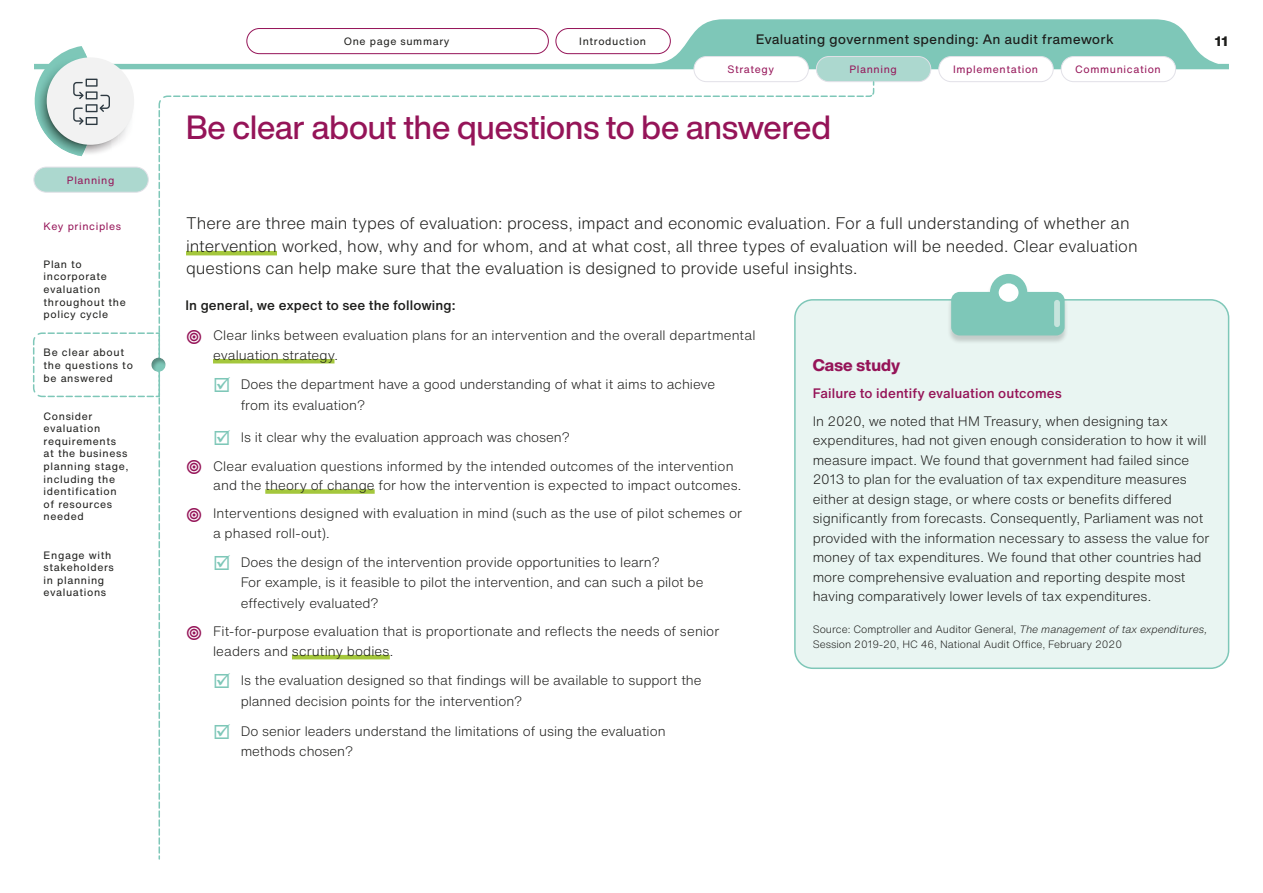
<style>
.page{position:relative;width:1263px;height:893px;background:#fff}
.page>*{position:absolute;margin:0;border:0;box-sizing:border-box;transform-origin:0 0}
._20_h2{font:500 33px "Helvetica Now Display";color:#951458}
._20_intro{font:300 16.5px/22.5px "Helvetica Now Text";color:#1d1d1b}
._20_h3{font:800 16.5px "Helvetica Now Display";letter-spacing:.005em;color:#951458}
._20_body_text{font:300 13.5px/19.5px "Helvetica Now Text";color:#1d1d1b}
._20-bullet_secondary{font:300 13.5px/21px "Helvetica Now Text";color:#1d1d1b}
._20_bullet{font:300 13.5px/19.5px "Helvetica Now Text";letter-spacing:.01em;color:#1d1d1b}
.t1{font:500 13.5px "Helvetica Now Display";letter-spacing:.06em;color:#1d1d1b}
._20_body_text-2{font:500 13.5px "Helvetica Now Text";letter-spacing:.01em;color:#1d1d1b}
.t2{font:500 13.5px "Helvetica Now Text";letter-spacing:.01em;color:#951458}
.t3{font:800 13.5px "Helvetica Now Text";color:#1d1d1b}
.t4{font:10.5px/12.6px "Helvetica Now Text";letter-spacing:.06em;color:#1d1d1b}
._20_small_print{font:300 10.5px/15px "Helvetica Now Text";color:#1d1d1b}
.t5{font:10.5px "Helvetica Now Text";letter-spacing:.06em;color:#951458}
.s1{font-style:italic}
</style>
<div class="page">
<svg style="left:161px;top:19px;width:1068px;height:50px;fill:#7ec7b8"></svg>
<div style="left:247px;top:29px;width:301px;height:25px;background:#fff;border-radius:13px"></div>
<div style="left:247px;top:28px;width:302px;height:26px;border:1px solid #951458;border-radius:13px"></div>
<div style="left:556px;top:29px;width:114px;height:25px;background:#fff;border-radius:13px"></div>
<div style="left:556px;top:28px;width:114px;height:26px;border:1px solid #951458;border-radius:13px"></div>
<div style="left:694px;top:57px;width:114px;height:25px;background:#fff;border-radius:13px"></div>
<div style="left:694px;top:56px;width:115px;height:26px;border:1px solid #e2e1e8;border-radius:13px"></div>
<div style="left:816px;top:57px;width:115px;height:25px;background:#acd8cf;border-radius:13px"></div>
<div style="left:816px;top:56px;width:115px;height:26px;border:1px solid #e2e1e8;border-radius:13px"></div>
<div style="left:939px;top:57px;width:114px;height:25px;background:#fff;border-radius:13px"></div>
<div style="left:938px;top:56px;width:115px;height:26px;border:1px solid #e2e1e8;border-radius:13px"></div>
<div style="left:1061px;top:57px;width:114px;height:25px;background:#fff;border-radius:13px"></div>
<div style="left:1061px;top:56px;width:115px;height:26px;border:1px solid #e2e1e8;border-radius:13px"></div>
<hr style="left:186px;top:251px;width:91px;height:4px;background:#a4c73c">
<hr style="left:213px;top:359px;width:121px;height:4px;background:#a4c73c">
<div style="left:265px;top:489px;width:110px;height:5px;background:#a4c73c"></div>
<hr style="left:292px;top:655px;width:98px;height:4px;background:#a4c73c">
<div style="left:795px;top:300px;width:433px;height:368px;background:#e9f5f2;border-radius:18px"></div>
<div style="left:794px;top:299px;width:435px;height:370px;border:2px solid #7ec7b8;border-radius:18px"></div>
<div style="left:947px;top:274px;width:122px;height:70px;background:#1d1d1b;opacity:.19"></div>
<svg style="left:951px;top:274px;width:113px;height:61px"></svg>
<div style="left:999px;top:283px;width:19px;height:19px;background:#fff;border-radius:50%"></div>
<div style="left:1054px;top:300px;width:6px;height:27px;background:#c7e4dd;border-radius:3px"></div>
<svg style="left:33px;top:46px;width:128px;height:807px"></svg>
<div style="left:139px;top:348px;width:41px;height:27px;background:#1d1d1b;opacity:.35"></div>
<p class="t5" style="left:67px;top:172px;width:49px">Planning</p>
<p class="t5" style="left:44px;top:218px;width:79px">Key principles</p>
<p class="t4" style="left:44px;top:257px;width:84px">Plan to incorporate evaluation throughout the policy cycle</p>
<p class="t4" style="left:44px;top:346px;width:91px">Be clear about the questions to be answered</p>
<p class="t4" style="left:44px;top:409px;width:86px">Consider evaluation requirements at the business planning stage, including the identification of resources needed</p>
<p class="t4" style="left:44px;top:548px;width:72px">Engage with stakeholders in planning evaluations</p>
<p class="t4" style="left:344px;top:35px;width:107px">One page summary</p>
<p class="t4" style="left:579px;top:35px;width:68px">Introduction</p>
<p class="t1" style="left:756px;top:30px;width:359px">Evaluating government spending: An audit framework</p>
<p class="t5" style="left:727px;top:62px;width:48px">Strategy</p>
<p class="t5" style="left:849px;top:62px;width:49px">Planning</p>
<p class="t5" style="left:953px;top:62px;width:87px">Implementation</p>
<p class="t5" style="left:1075px;top:62px;width:87px">Communication</p>
<h2 class="_20_h2" style="left:186px;top:105px;width:646px">Be clear about the questions to be answered</h2>
<p class="t3" style="left:1215px;top:31px;width:15px">11</p>
<h2 class="_20_intro" style="left:186px;top:211px;width:953px">There are three main types of evaluation: process, impact and economic evaluation. For a full understanding of whether an intervention worked, how, why and for whom, and at what cost, all three types of evaluation will be needed. Clear evaluation questions can help make sure that the evaluation is designed to provide useful insights.</h2>
<p class="_20_body_text-2" style="left:185px;top:295px;width:272px">In general, we expect to see the following:</p>
<p class="_20_bullet" style="left:213px;top:325px;width:544px">Clear links between evaluation plans for an intervention and the overall departmental evaluation strategy.</p>
<p class="_20-bullet_secondary" style="left:241px;top:373px;width:476px">Does the department have a good understanding of what it aims to achieve from its evaluation?</p>
<p class="_20-bullet_secondary" style="left:241px;top:426px;width:331px">Is it clear why the evaluation approach was chosen?</p>
<p class="_20_bullet" style="left:213px;top:455px;width:530px">Clear evaluation questions informed by the intended outcomes of the intervention and the theory of change for how the intervention is expected to impact outcomes.</p>
<p class="_20_bullet" style="left:213px;top:503px;width:531px">Interventions designed with evaluation in mind (such as the use of pilot schemes or a phased roll-out).</p>
<p class="_20-bullet_secondary" style="left:241px;top:552px;width:464px;line-height:19.5px">Does the design of the intervention provide opportunities to learn?<br>For example, is it feasible to pilot the intervention, and can such a pilot be</p>
<p class="_20-bullet_secondary" style="left:241px;top:592px;width:140px">effectively evaluated?</p>
<p class="_20_bullet" style="left:213px;top:621px;width:508px">Fit-for-purpose evaluation that is proportionate and reflects the needs of senior leaders and scrutiny bodies.</p>
<p class="_20-bullet_secondary" style="left:241px;top:669px;width:462px">Is the evaluation designed so that findings will be available to support the planned decision points for the intervention?</p>
<p class="_20-bullet_secondary" style="left:241px;top:721px;width:426px;line-height:19.5px">Do senior leaders understand the limitations of using the evaluation methods chosen?</p>
<h3 class="_20_h3" style="left:813px;top:354px;width:89px">Case study</h3>
<h4 class="t2" style="left:813px;top:383px;width:251px">Failure to identify evaluation outcomes</h4>
<p class="_20_body_text" style="left:813px;top:411px;width:398px">In 2020, we noted that HM Treasury, when designing tax expenditures, had not given enough consideration to how it will measure impact. We found that government had failed since 2013 to plan for the evaluation of tax expenditure measures either at design stage, or where costs or benefits differed significantly from forecasts. Consequently, Parliament was not provided with the information necessary to assess the value for money of tax expenditures. We found that other countries had more comprehensive evaluation and reporting despite most having comparatively lower levels of tax expenditures.</p>
<p class="_20_small_print" style="left:813px;top:621px;width:396px">Source: Comptroller and Auditor General, <span class="s1">The management of tax expenditures,<br></span>Session 2019-20, HC 46, National Audit Office, February 2020</p>
</div>
